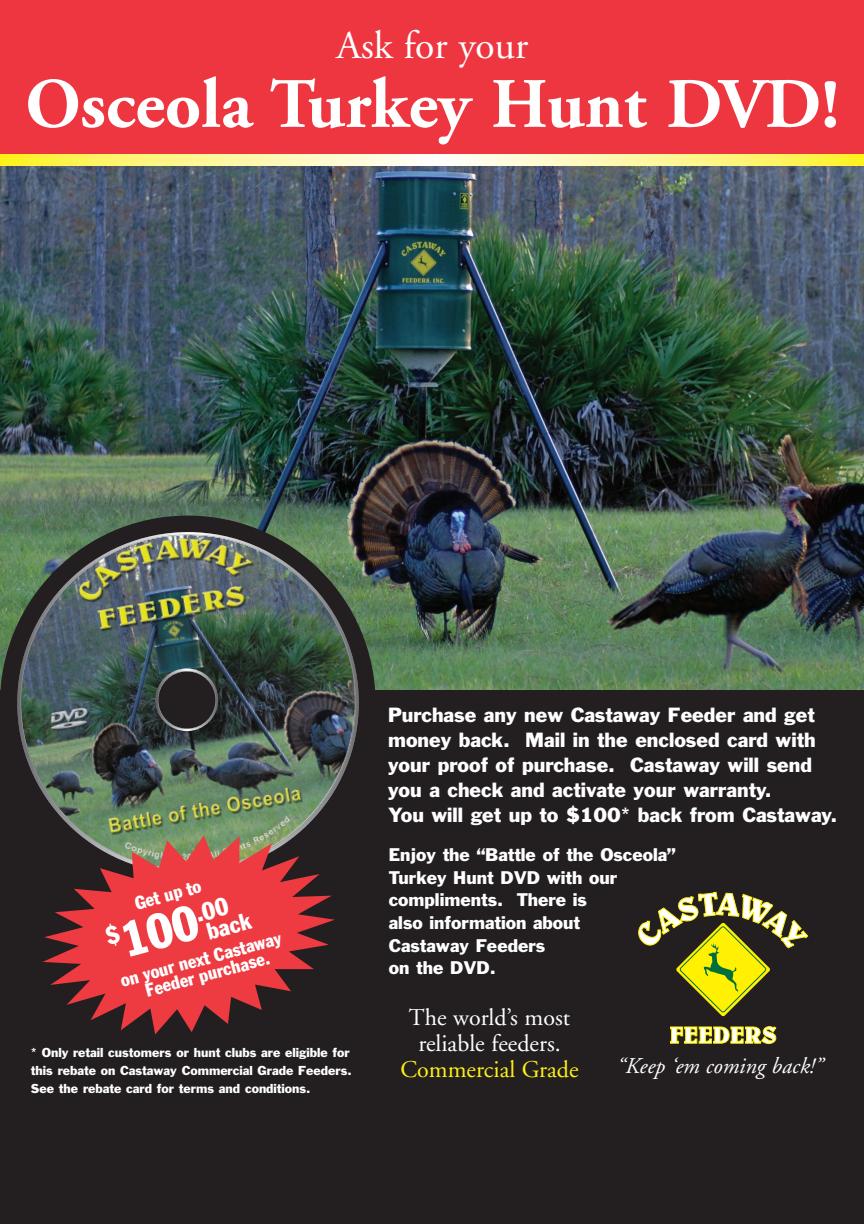
<style>
.page{position:relative;width:864px;height:1224px;background:#fff}
.page>*{position:absolute;margin:0;border:0;box-sizing:border-box;transform-origin:0 0}
.t1{font:700 70.6px "Adobe Garamond";color:#fff}
.t2{font:39.6px "Adobe Garamond";color:#fff}
.t3{font:condensed 24.9px "Franklin Gothic";color:#fff}
.t4{font:24px/26px "Adobe Garamond";color:#fff;text-align:center}
.t5{font:24px "Adobe Garamond";color:#fff116}
.t6{font:condensed 23.6px "Franklin Gothic";color:#fff}
.t7{font:italic 22.6px "Adobe Garamond";color:#fff}
.t8{font:19px/25px "Franklin Gothic";color:#fff}
.t9{font:condensed 18.4px/16.2px "Franklin Gothic";color:#fff;text-align:center}
.t10{font:17px/22.6px "Franklin Gothic";color:#fff}
.t11{font:12px/18px "Franklin Gothic";color:#fff}
.s1{font-size:49px}
</style>
<div class="page">
<img style="left:0;top:165px;width:864px;height:525px">
<div style="left:0;top:690px;width:864px;height:429px;background:#231f20"></div>
<div style="left:0;top:0;width:864px;height:157px;background:#ee3640"></div>
<svg style="left:0;top:154px;width:864px;height:11px"></svg>
<img style="left:7px;top:521px;width:362px;height:314px">
<svg style="left:156px;top:668px;width:62px;height:63px"></svg>
<div style="left:158px;top:671px;width:58px;height:58px;background:#231f20;border-radius:50%"></div>
<div style="left:158px;top:671px;width:58px;height:58px;border:1px solid #939598;border-radius:50%"></div>
<svg style="left:670px;top:1026px;width:107px;height:19px"></svg>
<svg style="left:638px;top:891px;width:171px;height:125px"></svg>
<div style="left:0;top:1114px;width:864px;height:110px;background:#231f20"></div>
<svg style="left:43px;top:835px;width:292px;height:199px;fill:#ee3a41"></svg>
<h2 class="t2" style="left:336px;top:29px;width:193px">Ask for your</h2>
<h1 class="t1" style="left:25px;top:76px;width:816px">Osceola Turkey Hunt DVD!</h1>
<p class="t9" style="left:134px;top:897px;width:70px;rotate:-15deg">Getup to</p>
<h3 class="t3" style="left:105px;top:929px;width:126px;rotate:-15deg">$<span class="s1">100</span>.00</h3>
<p class="t6" style="left:205px;top:924px;width:47px;rotate:-15deg">back</p>
<p class="t9" style="left:119px;top:974px;width:169px;rotate:-15deg">on your nextCastaway<br>Feeder purchase.</p>
<p class="t11" style="left:31px;top:1044px;width:322px">* Only retail customers or hunt clubs are eligible for this rebate on Castaway Commercial Grade Feeders.<br>See the rebate card for terms and conditions.</p>
<p class="t8" style="left:388px;top:704px;width:451px">Purchase any new Castaway Feeder and get money back. Mail in the enclosed card with your proof of purchase. Castaway will send you a check and activate your warranty.<br>You will get up to $100* back from Castaway.</p>
<p class="t10" style="left:389px;top:845px;width:288px">Enjoy the “Battle of the Osceola”<br>Turkey Hunt DVD with our compliments. There is<br>also information about<br>Castaway Feeders<br>on the DVD.</p>
<p class="t4" style="left:409px;top:1006px;width:163px">The world’s most reliable feeders.</p>
<p class="t5" style="left:400px;top:1059px;width:180px">Commercial Grade</p>
<p class="t7" style="left:617px;top:1057px;width:208px">“Keep ‘em coming back!”</p>
</div>
